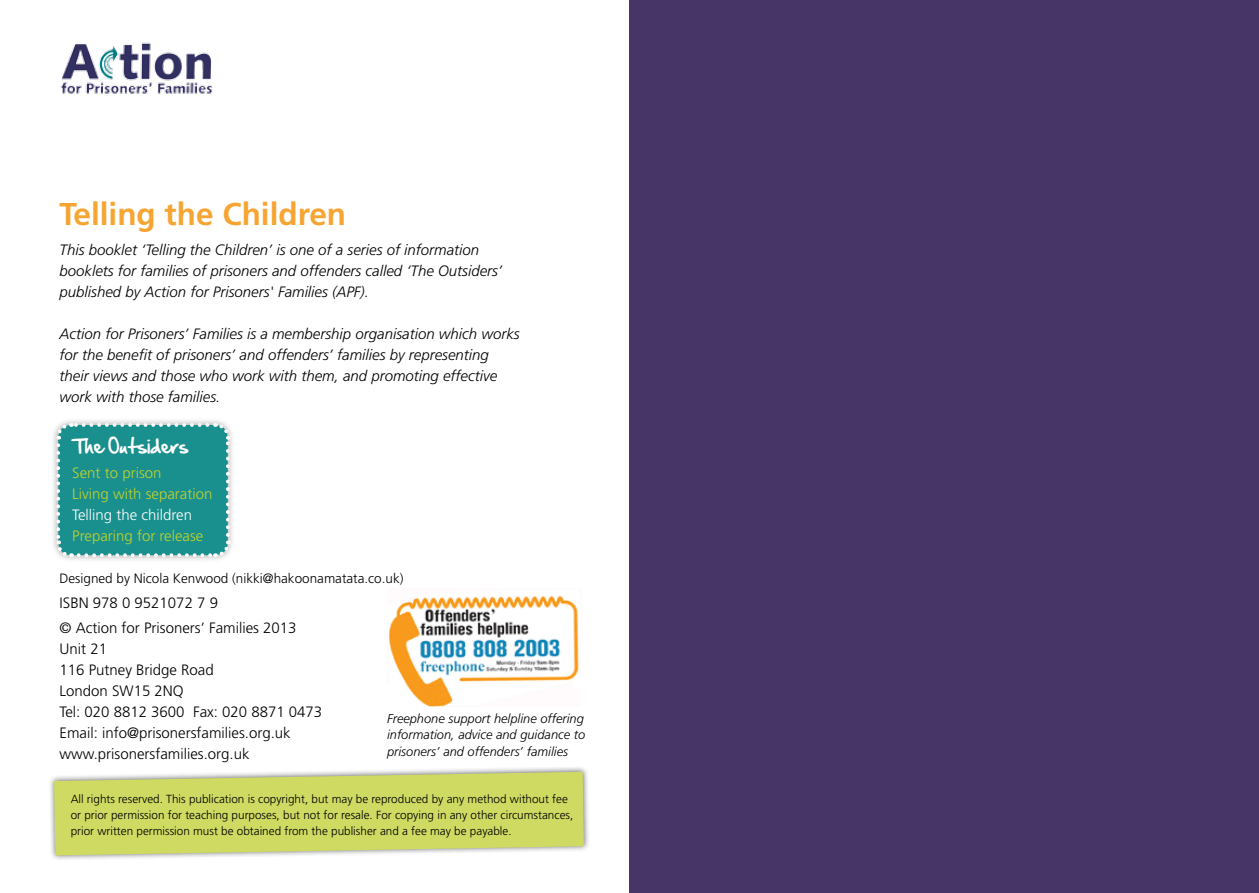
<style>
.page{position:relative;width:1259px;height:893px;background:#fff}
.page>*{position:absolute;margin:0;border:0;box-sizing:border-box;transform-origin:0 0}
.t1{font:700 31.5px "Frutiger";color:#f7a532}
.t2{font:18px "Hand Of Sean";color:#fff}
.t3{font:italic 300 15px/21px "Frutiger";color:#000}
.t4{font:300 15px/21px "Frutiger";color:#000}
.t5{font:300 15px/21px "Frutiger";color:#c0d22c}
.t6{font:300 15px "Frutiger";color:#fff}
.t7{font:300 13.5px "Frutiger";color:#000}
.t8{font:italic 300 12.9px/16.4px "Frutiger";color:#000;text-align:justify}
.t9{font:300 11.7px/16px "Frutiger";color:#000}
</style>
<div class="page">
<img style="left:61px;top:42px;width:152px;height:52px">
<div style="left:48px;top:765px;width:542px;height:97px;background:#000;opacity:.58"></div>
<svg style="left:54px;top:772px;width:530px;height:83px;background:#cfd96f"></svg>
<img style="left:388px;top:595px;width:191px;height:112px">
<div style="left:629px;top:0;width:630px;height:893px;background:#483567"></div>
<div style="left:50px;top:417px;width:186px;height:146px;background:#fafafa"></div>
<svg style="left:54px;top:421px;width:178px;height:138px;background:#329b98"></svg>
<h1 class="t1" style="left:60px;top:195px;width:288px">Telling the Children</h1>
<p class="t3" style="left:60px;top:240px;width:444px">This booklet ‘Telling the Children’ is one of a series of information booklets for families of prisoners and offenders called ‘The Outsiders’ published by Action for Prisoners' Families (APF).</p>
<p class="t3" style="left:60px;top:324px;width:462px">Action for Prisoners’ Families is a membership organisation which works for the benefit of prisoners’ and offenders’ families by representing their views and those who work with them, and promoting effective work with those families.</p>
<p class="t2" style="left:72px;top:429px;width:118px">The Outsiders</p>
<p class="t5" style="left:72px;top:462px;width:142px">Sent to prison<br>Living with separation</p>
<p class="t6" style="left:72px;top:506px;width:121px">Telling the children</p>
<p class="t5" style="left:72px;top:525px;width:133px">Preparing for release</p>
<p class="t7" style="left:60px;top:570px;width:345px">Designed by Nicola Kenwood (nikki@hakoonamatata.co.uk)</p>
<p class="t4" style="left:60px;top:590px;width:239px;line-height:25.2px">ISBN 978 0 9521072 7 9<br>© Action for Prisoners’ Families 2013</p>
<p class="t4" style="left:60px;top:639px;width:264px">Unit 21<br>116 Putney Bridge Road<br>London SW15 2NQ<br>Tel: 020 8812 3600 Fax: 020 8871 0473<br>Email: info@prisonersfamilies.org.uk www.prisonersfamilies.org.uk</p>
<p class="t8" style="left:387px;top:710px;width:200px">Freephone support helpline offering information, advice and guidance to prisoners’ and offenders’ families</p>
<p class="t9" style="left:71px;top:791px;width:504px">All rights reserved. This publication is copyright, but may be reproduced by any method without fee or prior permission for teaching purposes, but not for resale. For copying in any other circumstances, prior written permission must be obtained from the publisher and a fee may be payable.</p>
</div>
